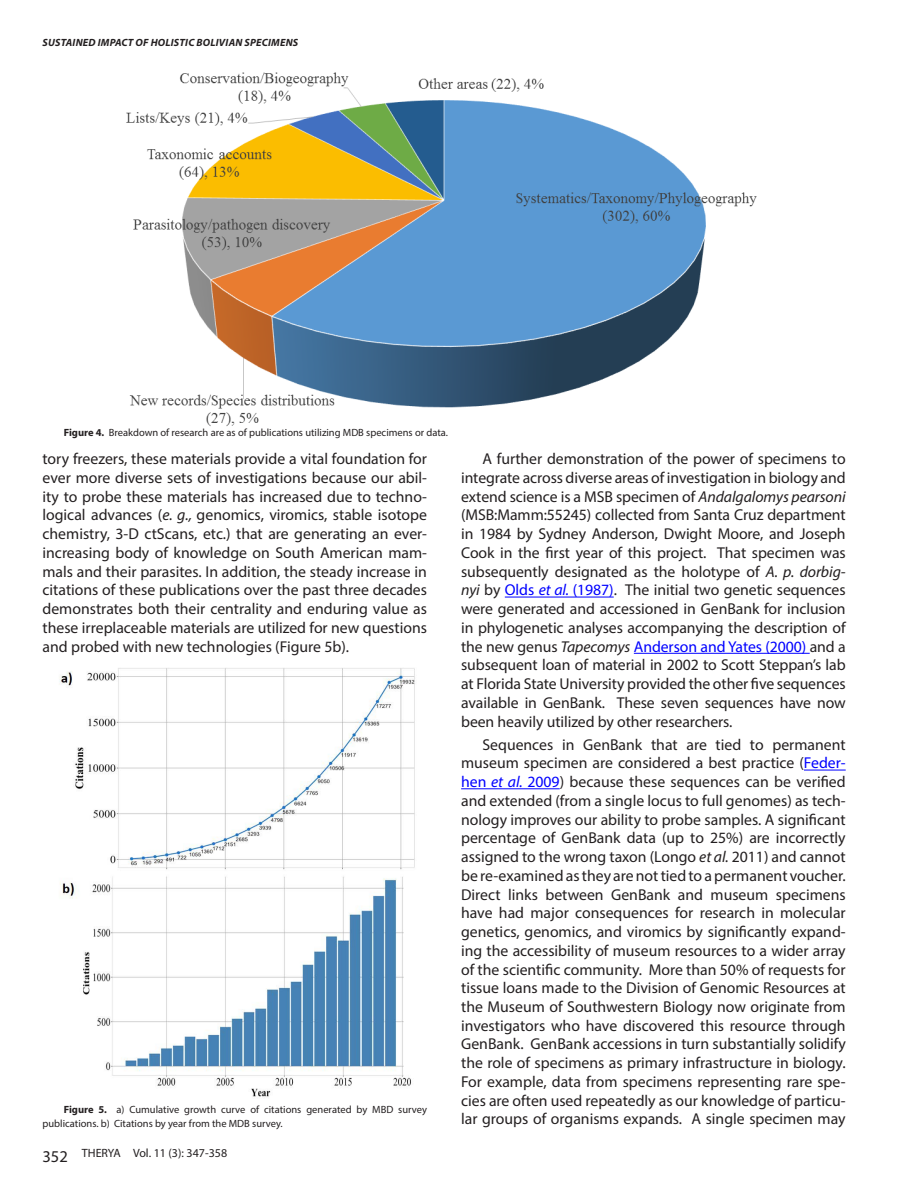
<style>
.page{position:relative;width:918px;height:1188px;background:#fff}
.page>*{position:absolute;margin:0;border:0;box-sizing:border-box;transform-origin:0 0}
.t1{font:15.75px/18.8px "Myriad Pro";color:#231f20;text-align:justify}
.t2{font:12px "Myriad Pro";color:#231f20}
.t3{font:10.5px/13.5px "Myriad Pro";color:#231f20}
.t4{font:italic 700 10.5px "Myriad Pro";letter-spacing:.02em;color:#231f20}
.s1{font-weight:700}
.s2{font-style:italic}
.s3{color:#00f}
.s4{font-style:italic;color:#00f}
.s5{font-size:16.5px}
</style>
<div class="page">
<hr style="left:505px;top:597px;width:109px;height:1px;background:#00f">
<hr style="left:634px;top:653px;width:176px;height:1px;background:#00f">
<hr style="left:804px;top:770px;width:42px;height:1px;background:#00f">
<hr style="left:461px;top:788px;width:99px;height:1px;background:#00f">
<img style="left:126px;top:72px;width:631px;height:354px">
<img style="left:59px;top:668px;width:356px;height:429px">
<p class="t4" style="left:43px;top:36px;width:257px">SUSTAINED IMPACT OF HOLISTIC BOLIVIAN SPECIMENS</p>
<p class="t3" style="left:64px;top:425px;width:386px"><span class="s1">Figure 4.</span> Breakdown of research are as of publications utilizing MDB specimens or data.</p>
<p class="t1" style="left:43px;top:449px;width:386px">tory freezers, these materials provide a vital foundation for ever more diverse sets of investigations because our abil&shy;ity to probe these materials has increased due to techno&shy;logical advances (<span class="s2">e. g.,</span> genomics, viromics, stable isotope chemistry, 3-D ctScans, etc.) that are generating an ever&shy;increasing body of knowledge on South American mam&shy;mals and their parasites. In addition, the steady increase in citations of these publications over the past three decades demonstrates both their centrality and enduring value as these irreplaceable materials are utilized for new questions and probed with new technologies (Figure 5b).</p>
<p class="t1" style="left:461px;top:449px;width:386px;text-indent:21px">A further demonstration of the power of specimens to integrate across diverse areas of investigation in biology and extend science is a MSB specimen of <span class="s2">Andalgalomys pearsoni </span>(MSB:Mamm:55245) collected from Santa Cruz department in 1984 by Sydney Anderson, Dwight Moore, and Joseph Cook in the first year of this project. That specimen was subsequently designated as the holotype of <span class="s2">A. p. dorbig&shy;nyi</span> by <span class="s3">Olds</span> <span class="s4">et al.</span> <span class="s3">(1987)</span>. The initial two genetic sequences were generated and accessioned in GenBank for inclusion in phylogenetic analyses accompanying the description of the new genus <span class="s2">Tapecomys</span> <span class="s3">Anderson and Yates (2000)</span> and a subsequent loan of material in 2002 to Scott Steppan’s lab at Florida State University provided the other five sequences available in GenBank. These seven sequences have now been heavily utilized by other researchers.</p>
<p class="t1" style="left:461px;top:735px;width:386px;text-indent:21px">Sequences in GenBank that are tied to permanent museum specimen are considered a best practice (<span class="s3">Feder&shy;hen</span> <span class="s4">et al.</span> <span class="s3">2009</span>) because these sequences can be verified and extended (from a single locus to full genomes) as tech&shy;nology improves our ability to probe samples. A significant percentage of GenBank data (up to 25%) are incorrectly assigned to the wrong taxon (Longo <span class="s2">et al.</span> 2011) and cannot be re-examined as they are not tied to a permanent voucher.<br>Direct links between GenBank and museum specimens have had major consequences for research in molecular genetics, genomics, and viromics by significantly expand&shy;ing the accessibility of museum resources to a wider array of the scientific community. More than 50% of requests for tissue loans made to the Division of Genomic Resources at the Museum of Southwestern Biology now originate from investigators who have discovered this resource through GenBank. GenBank accessions in turn substantially solidify the role of specimens as primary infrastructure in biology.<br>For example, data from specimens representing rare spe&shy;cies are often used repeatedly as our knowledge of particu&shy;lar groups of organisms expands. A single specimen may</p>
<p class="t3" style="left:43px;top:1103px;width:386px;text-indent:21px"><span class="s1">Figure 5.</span> a) Cumulative growth curve of citations generated by MBD survey publications. b) Citations by year from the MDB survey.</p>
<p class="t2" style="left:43px;top:1146px;width:186px"><span class="s5">352</span> THERYA Vol. 11 (3): 347-358</p>
</div>
